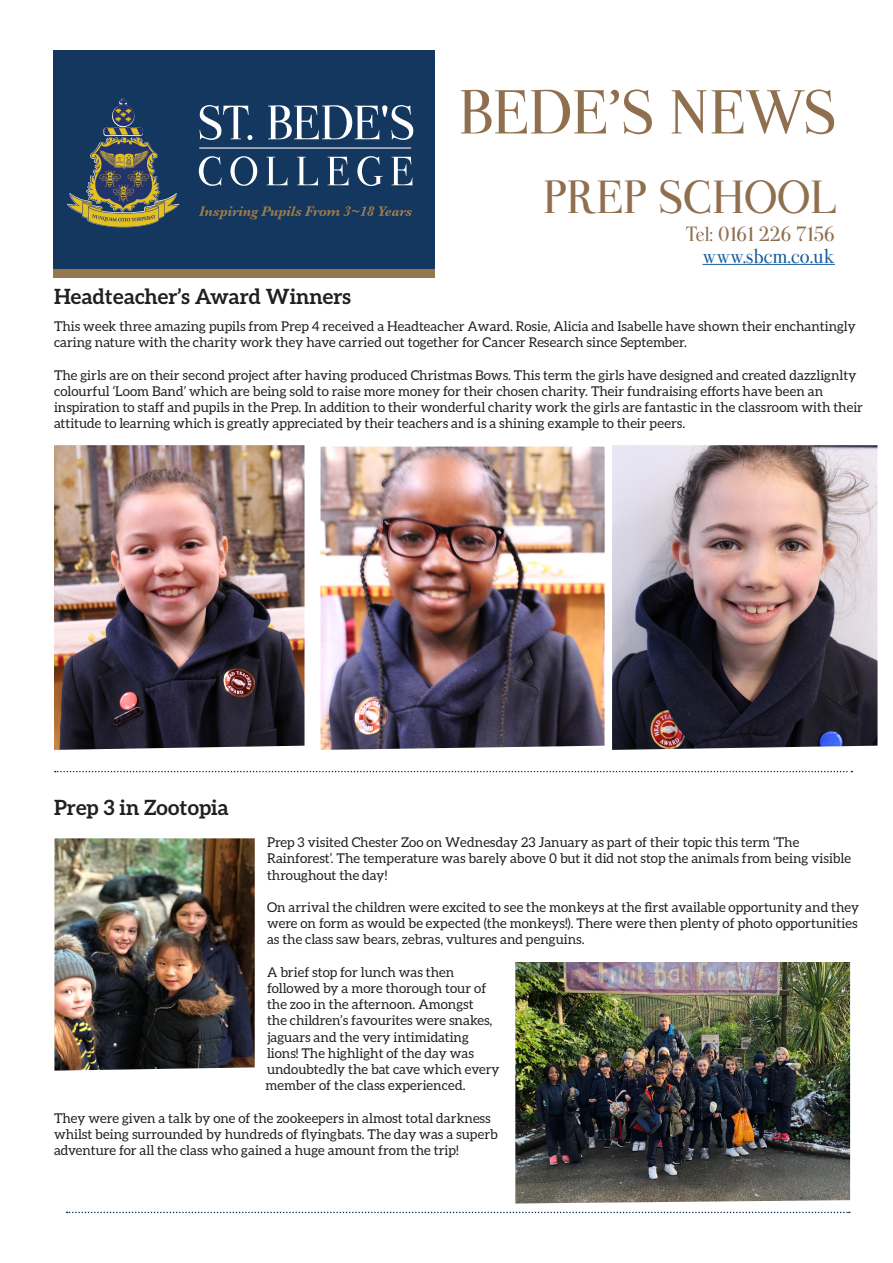
<style>
.page{position:relative;width:893px;height:1263px;background:#fff}
.page>*{position:absolute;margin:0;border:0;box-sizing:border-box;transform-origin:0 0}
.t1{font:54px "Valentina";letter-spacing:-.005em;color:#906f4f}
.t2{font:40.5px "Valentina";letter-spacing:-.01em;color:#906f4f}
.t3{font:700 21px "Aleo";color:#231f20}
.t4{font:18px "Valentina";color:#906f4f}
.t5{font:18px "Valentina";color:#175d9e}
.t6{font:13.5px/16.2px "Aleo";color:#231f20}
</style>
<div class="page">
<hr style="left:702px;top:264px;width:133px;height:1px;background:#175d9e">
<div style="left:53px;top:51px;width:382px;height:223px;background:#13375f"></div>
<div style="left:53px;top:270px;width:382px;height:8px;background:#95774c"></div>
<img style="left:86px;top:99px;width:66px;height:113px">
<svg style="left:199px;top:156px;width:214px;height:30px"></svg>
<svg style="left:199px;top:105px;width:215px;height:35px"></svg>
<hr style="left:200px;top:147px;width:211px;height:2px;background:#fff">
<svg style="left:199px;top:206px;width:213px;height:13px"></svg>
<svg style="left:67px;top:1212px;width:783px;height:1px"></svg>
<img style="left:54px;top:838px;width:201px;height:232px">
<img style="left:54px;top:445px;width:250px;height:305px">
<svg style="left:55px;top:771px;width:797px;height:1px"></svg>
<img style="left:515px;top:962px;width:335px;height:241px">
<img style="left:321px;top:447px;width:284px;height:303px">
<img style="left:612px;top:445px;width:265px;height:305px">
<p class="t1" style="left:458px;top:76px;width:380px">BEDE’S NEWS</p>
<p class="t2" style="left:543px;top:170px;width:295px">PREP SCHOOL</p>
<p class="t4" style="left:686px;top:222px;width:151px">Tel: 0161 226 7156</p>
<p class="t5" style="left:702px;top:243px;width:134px">www.sbcm.co.uk</p>
<p class="t3" style="left:54px;top:285px;width:298px">Headteacher’s Award Winners</p>
<p class="t6" style="left:54px;top:318px;width:803px">This week three amazing pupils from Prep 4 received a Headteacher Award. Rosie, Alicia and Isabelle have shown their enchantingly caring nature with the charity work they have carried out together for Cancer Research since September.</p>
<p class="t6" style="left:54px;top:367px;width:811px">The girls are on their second project after having produced Christmas Bows. This term the girls have designed and created dazzlignlty colourful ‘Loom Band’ which are being sold to raise more money for their chosen charity. Their fundraising efforts have been an inspiration to staff and pupils in the Prep. In addition to their wonderful charity work the girls are fantastic in the classroom with their attitude to learning which is greatly appreciated by their teachers and is a shining example to their peers.</p>
<p class="t3" style="left:54px;top:795px;width:176px">Prep 3 in Zootopia</p>
<p class="t6" style="left:267px;top:834px;width:586px">Prep 3 visited Chester Zoo on Wednesday 23 January as part of their topic this term ‘The<br>Rainforest’. The temperature was barely above 0 but it did not stop the animals from being visible throughout the day!</p>
<p class="t6" style="left:267px;top:899px;width:594px">On arrival the children were excited to see the monkeys at the first available opportunity and they were on form as would be expected (the monkeys!). There were then plenty of photo opportunities as the class saw bears, zebras, vultures and penguins.</p>
<p class="t6" style="left:266px;top:964px;width:236px">A brief stop for lunch was then followed by a more thorough tour of the zoo in the afternoon. Amongst<br>the children’s favourites were snakes, jaguars and the very intimidating lions! The highlight of the day was undoubtedly the bat cave which every member of the class experienced.</p>
<p class="t6" style="left:54px;top:1109px;width:445px">They were given a talk by one of the zookeepers in almost total darkness whilst being surrounded by hundreds of flyingbats. The day was a superb adventure for all the class who gained a huge amount from the trip!</p>
</div>
